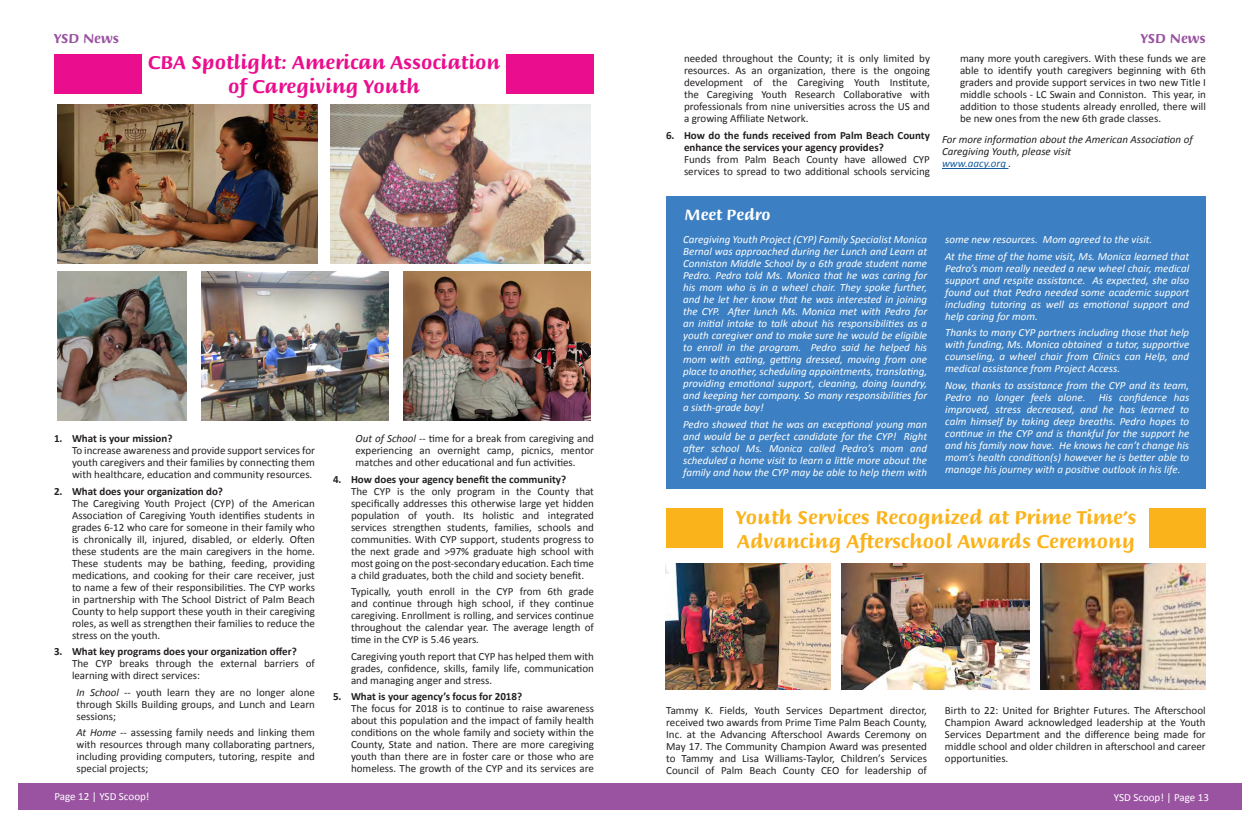
<style>
.page{position:relative;width:1260px;height:828px;background:#fff}
.page>*{position:absolute;margin:0;border:0;box-sizing:border-box;transform-origin:0 0}
.t1{font:700 20px/24px "Briem Script Std";color:#fbb31b}
.t2{font:700 20px "Briem Script Std";color:#ea0e8e}
.t3{font:700 16px "Briem Script Std";color:#fff}
.t4{font:700 14px "Briem Script Std";color:#9953a1}
.t5{font:11px/12px "Calibri";color:#231f20;text-align:justify}
.t6{font:italic 11px/12px "Calibri";color:#fff;text-align:justify}
.t7{font:700 11px/12px "Calibri";color:#231f20}
.t8{font:italic 11px/12px "Calibri";color:#231f20}
.t9{font:11px "Calibri";color:#fff}
.s1{font-style:italic}
.s2{color:#175d9e}
</style>
<div class="page">
<div style="left:18px;top:783px;width:1224px;height:27px;background:#9953a1"></div>
<div style="left:666px;top:196px;width:540px;height:292px;background:#3c80c3"></div>
<hr style="left:942px;top:168px;width:67px;height:1px;background:#175d9e">
<div style="left:54px;top:54px;width:88px;height:39px;background:#ea0e8e"></div>
<div style="left:506px;top:54px;width:88px;height:39px;background:#ea0e8e"></div>
<img style="left:57px;top:104px;width:261px;height:160px">
<img style="left:330px;top:104px;width:261px;height:160px">
<img style="left:57px;top:272px;width:129px;height:148px">
<img style="left:201px;top:272px;width:188px;height:148px">
<img style="left:403px;top:272px;width:188px;height:148px">
<div style="left:666px;top:509px;width:56px;height:39px;background:#fbb31b"></div>
<div style="left:1149px;top:509px;width:57px;height:39px;background:#fbb31b"></div>
<img style="left:666px;top:564px;width:164px;height:125px">
<img style="left:842px;top:564px;width:187px;height:125px">
<img style="left:1041px;top:564px;width:165px;height:125px">
<p class="t4" style="left:54px;top:30px;width:66px">YSD News</p>
<p class="t2" style="left:148px;top:51px;width:354px">CBA Spotlight: American Association</p>
<p class="t2" style="left:228px;top:75px;width:193px">of Caregiving Youth</p>
<p class="t7" style="left:54px;top:433px;width:120px">1. What is your mission?</p>
<p class="t5" style="left:72px;top:445px;width:245px">To increase awareness and provide support services for youth caregivers and their families by connecting them with healthcare, education and community resources.</p>
<p class="t7" style="left:54px;top:485px;width:171px">2. What does your organization do?</p>
<p class="t5" style="left:72px;top:497px;width:245px">The Caregiving Youth Project (CYP) of the American Association of Caregiving Youth identifies students in grades 6-12 who care for someone in their family who is chronically ill, injured, disabled, or elderly. Often these students are the main caregivers in the home.<br>These students may be bathing, feeding, providing medications, and cooking for their care receiver, just to name a few of their responsibilities. The CYP works in partnership with The School District of Palm Beach County to help support these youth in their caregiving roles, as well as strengthen their families to reduce the stress on the youth.</p>
<p class="t7" style="left:54px;top:646px;width:244px">3. What key programs does your organization offer?</p>
<p class="t5" style="left:72px;top:658px;width:244px">The CYP breaks through the external barriers of learning with direct services:</p>
<p class="t5" style="left:76px;top:686px;width:240px"><span class="s1">In School</span> -- youth learn they are no longer alone through Skills Building groups, and Lunch and Learn sessions;</p>
<p class="t5" style="left:76px;top:727px;width:240px"><span class="s1">At Home --</span> assessing family needs and linking them with resources through many collaborating partners, including providing computers, tutoring, respite and special projects;</p>
<p class="t9" style="left:54px;top:790px;width:97px">Page 12 | YSD Scoop!</p>
<p class="t5" style="left:356px;top:433px;width:240px"><span class="s1">Out of School</span> -- time for a break from caregiving and experiencing an overnight camp, picnics, mentor matches and other educational and fun activities.</p>
<p class="t7" style="left:333px;top:473px;width:235px">4. How does your agency benefit the community?</p>
<p class="t5" style="left:351px;top:485px;width:245px">The CYP is the only program in the County that specifically addresses this otherwise large yet hidden population of youth. Its holistic and integrated services strengthen students, families, schools and communities. With CYP support, students progress to the next grade and &gt;97% graduate high school with most going on the post-secondary education. Each time a child graduates, both the child and society benefit.</p>
<p class="t5" style="left:351px;top:586px;width:245px">Typically, youth enroll in the CYP from 6th grade and continue through high school, if they continue caregiving. Enrollment is rolling, and services continue throughout the calendar year. The average length of time in the CYP is 5.46 years.</p>
<p class="t5" style="left:351px;top:650px;width:244px">Caregiving youth report that CYP has helped them with grades, confidence, skills, family life, communication and managing anger and stress.</p>
<p class="t7" style="left:333px;top:691px;width:191px">5. What is your agency’s focus for 2018?</p>
<p class="t5" style="left:351px;top:703px;width:245px">The focus for 2018 is to continue to raise awareness about this population and the impact of family health conditions on the whole family and society within the County, State and nation. There are more caregiving youth than there are in foster care or those who are homeless. The growth of the CYP and its services are</p>
<p class="t5" style="left:684px;top:53px;width:248px">needed throughout the County; it is only limited by resources. As an organization, there is the ongoing development of the Caregiving Youth Institute, the Caregiving Youth Research Collaborative with professionals from nine universities across the US and a growing Affiliate Network.</p>
<p class="t7" style="left:684px;top:129px;width:248px;text-indent:-18px">6. How do the funds received from Palm Beach County enhance the services your agency provides?</p>
<p class="t5" style="left:684px;top:153px;width:247px">Funds from Palm Beach County have allowed CYP services to spread to two additional schools servicing</p>
<p class="t3" style="left:684px;top:206px;width:88px">Meet Pedro</p>
<p class="t6" style="left:683px;top:233px;width:246px">Caregiving Youth Project (CYP) Family Specialist Monica Bernal was approached during her Lunch and Learn at Conniston Middle School by a 6th grade student name Pedro. Pedro told Ms. Monica that he was caring for his mom who is in a wheel chair. They spoke further, and he let her know that he was interested in joining the CYP. After lunch Ms. Monica met with Pedro for an initial intake to talk about his responsibilities as a youth caregiver and to make sure he would be eligible to enroll in the program. Pedro said he helped his mom with eating, getting dressed, moving from one place to another, scheduling appointments, translating, providing emotional support, cleaning, doing laundry, and keeping her company. So many responsibilities for a sixth-grade boy!</p>
<p class="t6" style="left:683px;top:418px;width:246px">Pedro showed that he was an exceptional young man and would be a perfect candidate for the CYP! Right after school Ms. Monica called Pedro’s mom and scheduled a home visit to learn a little more about the family and how the CYP may be able to help them with</p>
<p class="t4" style="left:1141px;top:30px;width:66px">YSD News</p>
<p class="t5" style="left:960px;top:53px;width:248px">many more youth caregivers. With these funds we are able to identify youth caregivers beginning with 6th graders and provide support services in two new Title I middle schools - LC Swain and Conniston. This year, in addition to those students already enrolled, there will be new ones from the new 6th grade classes.</p>
<p class="t8" style="left:942px;top:133px;width:252px">For more information about the American Association of<br>Caregiving Youth, please visit<br><span class="s2">www.aacy.org</span> .</p>
<p class="t6" style="left:945px;top:233px;width:209px">some new resources. Mom agreed to the visit.</p>
<p class="t6" style="left:945px;top:250px;width:246px">At the time of the home visit, Ms. Monica learned that Pedro’s mom really needed a new wheel chair, medical support and respite assistance. As expected, she also found out that Pedro needed some academic support including tutoring as well as emotional support and help caring for mom.</p>
<p class="t6" style="left:945px;top:326px;width:246px">Thanks to many CYP partners including those that help with funding, Ms. Monica obtained a tutor, supportive counseling, a wheel chair from Clinics can Help, and medical assistance from Project Access.</p>
<p class="t6" style="left:945px;top:379px;width:246px">Now, thanks to assistance from the CYP and its team, Pedro no longer feels alone. His confidence has improved, stress decreased, and he has learned to calm himself by taking deep breaths. Pedro hopes to continue in the CYP and is thankful for the support he and his family now have. He knows he can’t change his mom’s health condition(s) however he is better able to manage his journey with a positive outlook in his life.</p>
<p class="t1" style="left:736px;top:505px;width:402px">Youth Services Recognized at Prime Time’s<br>Advancing Afterschool Awards Ceremony</p>
<p class="t5" style="left:666px;top:704px;width:262px">Tammy K. Fields, Youth Services Department director, received two awards from Prime Time Palm Beach County, Inc. at the Advancing Afterschool Awards Ceremony on May 17. The Community Champion Award was presented to Tammy and Lisa Williams-Taylor, Children’s Services Council of Palm Beach County CEO for leadership of</p>
<p class="t5" style="left:945px;top:704px;width:262px">Birth to 22: United for Brighter Futures. The Afterschool Champion Award acknowledged leadership at the Youth Services Department and the difference being made for middle school and older children in afterschool and career opportunities.</p>
<p class="t9" style="left:1114px;top:790px;width:97px">YSD Scoop! | Page 13</p>
</div>
